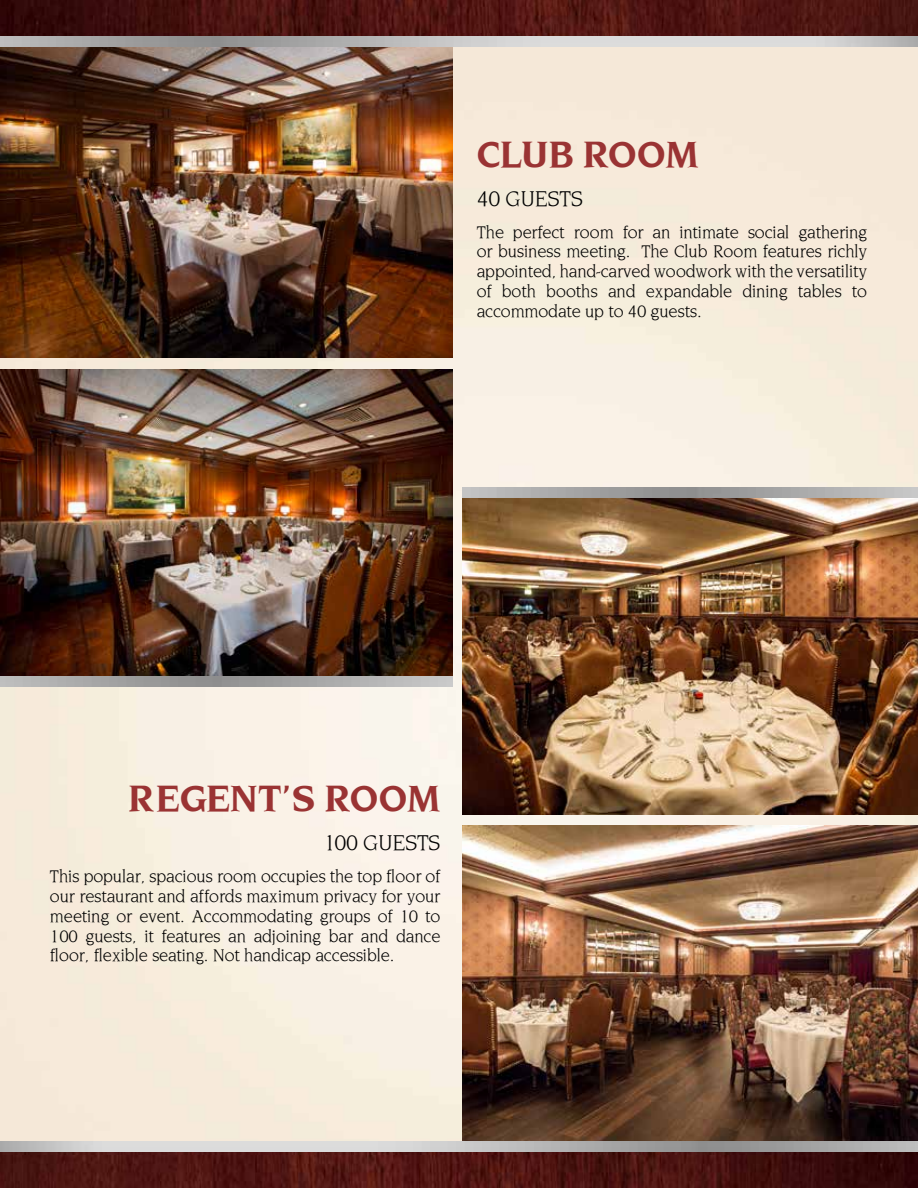
<style>
.page{position:relative;width:918px;height:1188px;background:#fff}
.page>*{position:absolute;margin:0;border:0;box-sizing:border-box;transform-origin:0 0}
.t1{font:700 36px "Novialum";color:#9a3333}
.t2{font:21px "Novialum Normal";color:#000}
.t3{font:16.5px/19.8px "Novialum Normal";color:#000;text-align:justify}
</style>
<div class="page">
<img style="left:0;top:47px;width:918px;height:1094px">
<svg style="left:0;top:1151px;width:918px;height:37px;background:#4c1715"></svg>
<img style="left:0;top:47px;width:453px;height:311px">
<img style="left:0;top:370px;width:453px;height:307px">
<img style="left:463px;top:826px;width:455px;height:315px">
<img style="left:463px;top:487px;width:455px;height:327px">
<svg style="left:0;top:0;width:918px;height:37px;background:#4c1715"></svg>
<img style="left:0;top:677px;width:453px;height:10px">
<h1 class="t1" style="left:477px;top:131px;width:223px">CLUB ROOM</h1>
<p class="t2" style="left:477px;top:185px;width:107px">40 GUESTS</p>
<p class="t3" style="left:477px;top:222px;width:392px">The perfect room for an intimate social gathering or business meeting. The Club Room features richly appointed, hand-carved woodwork with the versatility of both booths and expandable dining tables to accommodate up to 40 guests.</p>
<h1 class="t1" style="left:129px;top:776px;width:313px">REGENT’S ROOM</h1>
<p class="t2" style="left:324px;top:830px;width:118px">1 00 GUESTS</p>
<p class="t3" style="left:50px;top:867px;width:392px">This popular, spacious room occupies the top floor of our restaurant and affords maximum privacy for your meeting or event. Accommodating groups of 1 0 to 1 00 guests, it features an adjoining bar and dance floor, flexible seating. Not handicap accessible.</p>
</div>
